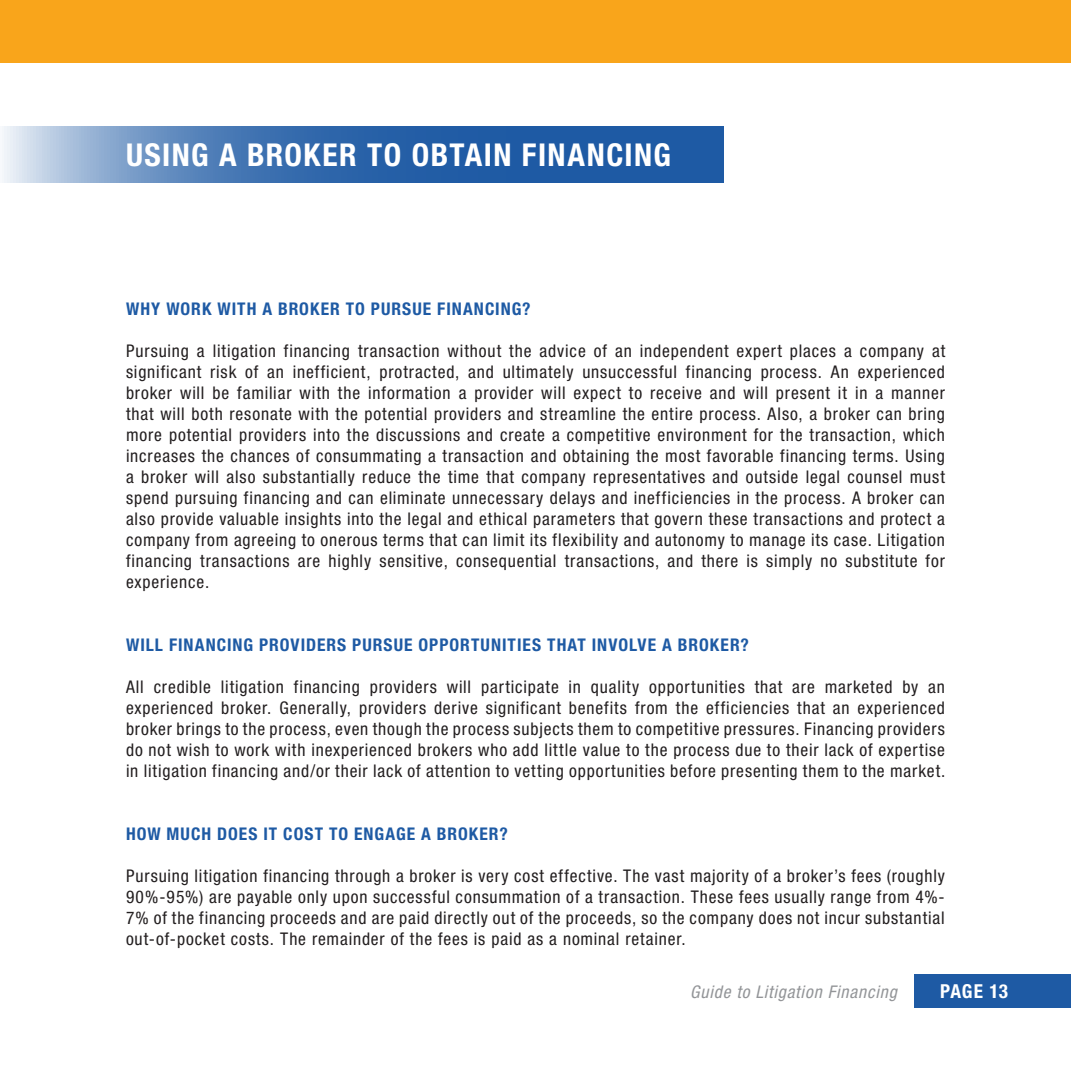
<style>
.page{position:relative;width:1071px;height:1071px;background:#fff}
.page>*{position:absolute;margin:0;border:0;box-sizing:border-box;transform-origin:0 0}
.t1{font:700 condensed 31.5px "Helvetica Neue LT Std";letter-spacing:.045em;color:#fff}
.t2{font:700 condensed 19.25px "Helvetica Neue LT Std";letter-spacing:.03em;color:#fff}
.t3{font:condensed 17.5px/21px "Helvetica Neue LT Std";letter-spacing:.05em;color:#231f20;text-align:justify}
.t4{font:700 condensed 17.5px "Helvetica Neue LT Std";letter-spacing:.055em;color:#1e5aa4}
.t5{font:italic condensed 17.5px "Helvetica Neue LT Std";letter-spacing:.045em;color:#939598}
</style>
<div class="page">
<div style="left:915px;top:974px;width:156px;height:34px;background:#1e5aa4"></div>
<div style="left:0;top:0;width:1071px;height:63px;background:#f9a51b"></div>
<svg style="left:2px;top:126px;width:722px;height:57px;background:#4677b4"></svg>
<h1 class="t1" style="left:126px;top:135px;width:547px">USING A BROKER TO OBTAIN FINANCING</h1>
<p class="t4" style="left:126px;top:298px;width:406px">WHY WORK WITH A BROKER TO PURSUE FINANCING?</p>
<p class="t3" style="left:126px;top:340px;width:821px">Pursuing a litigation financing transaction without the advice of an independent expert places a company at significant risk of an inefficient, protracted, and ultimately unsuccessful financing process. An experienced broker will be familiar with the information a provider will expect to receive and will present it in a manner that will both resonate with the potential providers and streamline the entire process. Also, a broker can bring more potential providers into the discussions and create a competitive environment for the transaction, which increases the chances of consummating a transaction and obtaining the most favorable financing terms. Using a broker will also substantially reduce the time that company representatives and outside legal counsel must spend pursuing financing and can eliminate unnecessary delays and inefficiencies in the process. A broker can also provide valuable insights into the legal and ethical parameters that govern these transactions and protect a company from agreeing to onerous terms that can limit its flexibility and autonomy to manage its case. Litigation financing transactions are highly sensitive, consequential transactions, and there is simply no substitute for experience.</p>
<p class="t4" style="left:126px;top:634px;width:625px">WILL FINANCING PROVIDERS PURSUE OPPORTUNITIES THAT INVOLVE A BROKER?</p>
<p class="t3" style="left:126px;top:676px;width:821px">All credible litigation financing providers will participate in quality opportunities that are marketed by an experienced broker. Generally, providers derive significant benefits from the efficiencies that an experienced broker brings to the process, even though the process subjects them to competitive pressures. Financing providers do not wish to work with inexperienced brokers who add little value to the process due to their lack of expertise in litigation financing and/or their lack of attention to vetting opportunities before presenting them to the market.</p>
<p class="t4" style="left:126px;top:823px;width:383px">HOW MUCH DOES IT COST TO ENGAGE A BROKER?</p>
<p class="t3" style="left:126px;top:865px;width:820px">Pursuing litigation financing through a broker is very cost effective. The vast majority of a broker’s fees (roughly 90%-95%) are payable only upon successful consummation of a transaction. These fees usually range from 4%- 7% of the financing proceeds and are paid directly out of the proceeds, so the company does not incur substantial out-of-pocket costs. The remainder of the fees is paid as a nominal retainer.</p>
<p class="t5" style="left:690px;top:982px;width:208px">Guide to Litigation Financing</p>
<p class="t2" style="left:940px;top:980px;width:69px">PAGE 13</p>
</div>
